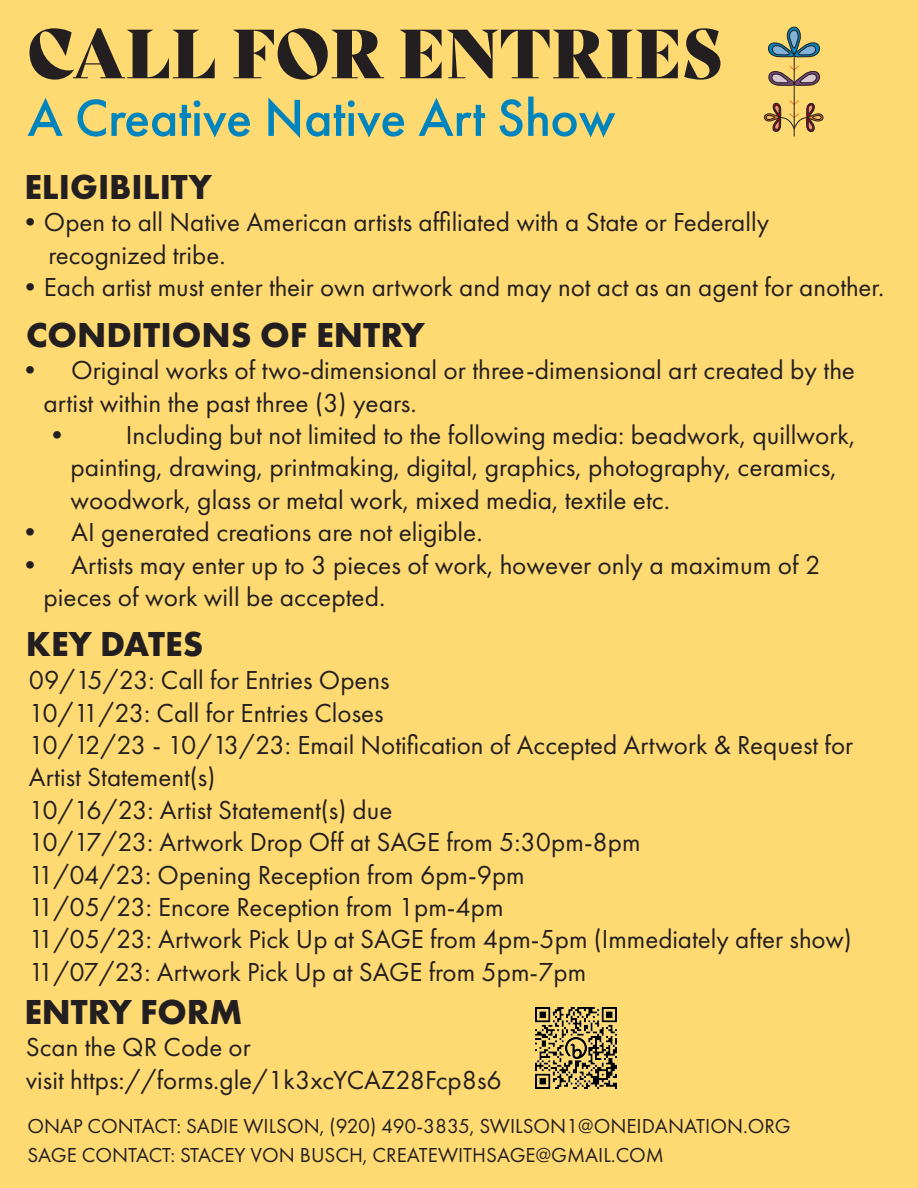
<style>
.page{position:relative;width:918px;height:1188px;background:#ffda72}
.page>*{position:absolute;margin:0;border:0;box-sizing:border-box;transform-origin:0 0}
.t1{font:67.5px "Bely Display";color:#231f20}
.t2{font:500 54px "Futura PT";letter-spacing:-.005em;color:#0084bd}
.t3{font:700 36px "Futura PT";color:#231f20}
.t4{font:27px/32.4px "Futura PT";color:#231f20}
.t5{font:21px/28.7px "Futura PT";color:#231f20}
</style>
<div class="page">
<svg style="left:768px;top:26px;width:52px;height:32px"></svg>
<svg style="left:764px;top:100px;width:60px;height:32px"></svg>
<svg style="left:768px;top:66px;width:52px;height:21px"></svg>
<hr style="left:794px;top:54px;width:1px;height:82px;background:#231f20">
<img style="left:535px;top:1007px;width:82px;height:82px">
<h1 class="t1" style="left:27px;top:-1px;width:696px">CALL FOR ENTRIES</h1>
<h2 class="t2" style="left:27px;top:85px;width:590px">A Creative Native Art Show</h2>
<h3 class="t3" style="left:24px;top:164px;width:189px">ELIGIBILITY</h3>
<p class="t4" style="left:48px;top:206px;width:722px;text-indent:-31px">•Open to all Native American artists affiliated with a State or Federally recognized tribe.</p>
<p class="t4" style="left:17px;top:271px;width:869px">•Each artist must enter their own artwork and may not act as an agent for another.</p>
<h3 class="t3" style="left:26px;top:312px;width:400px">CONDITIONS OF ENTRY</h3>
<p class="t4" style="left:44px;top:354px;width:813px;text-indent:-27px">• Original works of two-dimensional or three-dimensional art created by the artist within the past three (3) years.</p>
<p class="t4" style="left:71px;top:419px;width:786px;text-indent:-27px">• Including but not limited to the following media: beadwork, quillwork, painting, drawing, printmaking, digital, graphics, photography, ceramics, woodwork, glass or metal work, mixed media, textile etc.</p>
<p class="t4" style="left:17px;top:516px;width:468px">• AI generated creations are not eligible.</p>
<p class="t4" style="left:44px;top:548px;width:779px;text-indent:-27px">• Artists may enter up to 3 pieces of work, however only a maximum of 2 pieces of work will be accepted.</p>
<h3 class="t3" style="left:26px;top:620px;width:179px">KEY DATES</h3>
<p class="t4" style="left:29px;top:664px;width:826px">09/15/23: Call for Entries Opens<br>10/11/23: Call for Entries Closes<br>10/12/23 - 10/13/23: Email Notification of Accepted Artwork &amp; Request for Artist Statement(s)<br>10/16/23: Artist Statement(s) due<br>10/17/23: Artwork Drop Off at SAGE from 5:30pm-8pm<br>11/04/23: Opening Reception from 6pm-9pm<br>11/05/23: Encore Reception from 1pm-4pm<br>11/05/23: Artwork Pick Up at SAGE from 4pm-5pm (Immediately after show)<br>11/07/23: Artwork Pick Up at SAGE from 5pm-7pm</p>
<h3 class="t3" style="left:24px;top:989px;width:220px">ENTRY FORM</h3>
<p class="t4" style="left:26px;top:1031px;width:478px">Scan the QR Code or<br>visit https://forms.gle/1k3xcYCAZ28Fcp8s6</p>
<p class="t5" style="left:27px;top:1112px;width:765px">ONAP CONTACT: SADIE WILSON, (920) 490-3835, SWILSON1@ONEIDANATION.ORG<br>SAGE CONTACT: STACEY VON BUSCH, CREATEWITHSAGE@GMAIL.COM</p>
</div>
